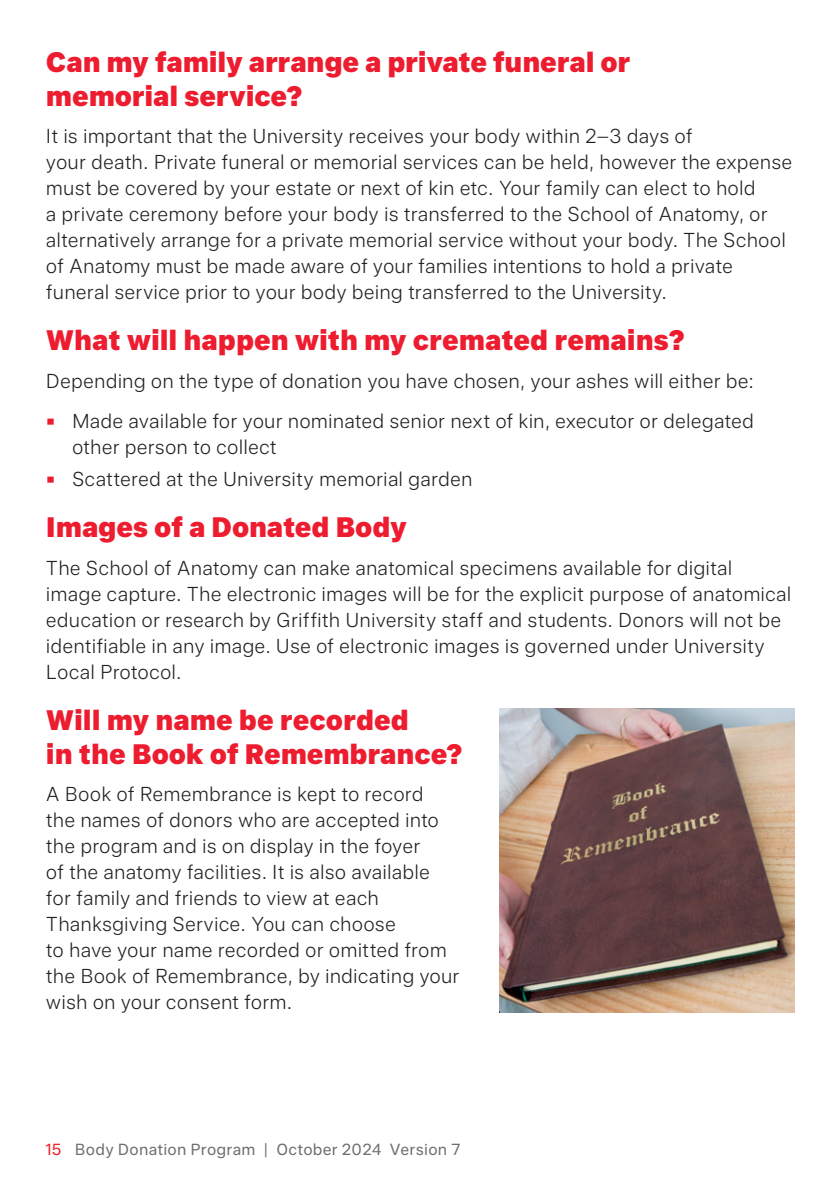
<style>
.page{position:relative;width:840px;height:1191px;background:#fff}
.page>*{position:absolute;margin:0;border:0;box-sizing:border-box;transform-origin:0 0}
.t1{font:800 28px/34px "Griffith Sans Text";letter-spacing:-.005em;color:#ed1c2f}
.t2{font:300 20px/26px "Griffith Sans Text";letter-spacing:.005em;color:#231f20}
.t3{font:16px "Griffith Sans Text";letter-spacing:.015em;color:#6d6e71}
.s1{font-weight:800;color:#ed1c2f}
.s2{color:#ed1d24}
</style>
<div class="page">
<img style="left:499px;top:709px;width:295px;height:304px">
<h1 class="t1" style="left:46px;top:45px;width:585px">Can my family arrange a private funeral or memorial service?</h1>
<p class="t2" style="left:46px;top:123px;width:747px">It is important that the University receives your body within 2–3 days of<br>your death. Private funeral or memorial services can be held, however the expense must be covered by your estate or next of kin etc. Your family can elect to hold<br>a private ceremony before your body is transferred to the School of Anatomy, or alternatively arrange for a private memorial service without your body. The School of Anatomy must be made aware of your families intentions to hold a private funeral service prior to your body being transferred to the University.</p>
<h1 class="t1" style="left:46px;top:324px;width:640px">What will happen with my cremated remains?</h1>
<p class="t2" style="left:46px;top:368px;width:709px">Depending on the type of donation you have chosen, your ashes will either be:</p>
<p class="t2" style="left:72px;top:408px;width:683px;text-indent:-26px"><span class="s1">•</span> Made available for your nominated senior next of kin, executor or delegated other person to collect</p>
<p class="t2" style="left:46px;top:466px;width:427px"><span class="s1">•</span> Scattered at the University memorial garden</p>
<h1 class="t1" style="left:46px;top:510px;width:362px">Images of a Donated Body</h1>
<p class="t2" style="left:46px;top:554px;width:746px">The School of Anatomy can make anatomical specimens available for digital image capture. The electronic images will be for the explicit purpose of anatomical education or research by Griffith University staff and students. Donors will not be identifiable in any image. Use of electronic images is governed under University Local Protocol.</p>
<h1 class="t1" style="left:46px;top:703px;width:418px">Will my name be recorded<br>in the Book of Remembrance?</h1>
<p class="t2" style="left:46px;top:781px;width:415px">A Book of Remembrance is kept to record<br>the names of donors who are accepted into the program and is on display in the foyer<br>of the anatomy facilities. It is also available for family and friends to view at each Thanksgiving Service. You can choose<br>to have your name recorded or omitted from the Book of Remembrance, by indicating your wish on your consent form.</p>
<p class="t3" style="left:45px;top:1140px;width:416px"><span class="s2">15</span> Body Donation Program | October 2024 Version 7</p>
</div>
